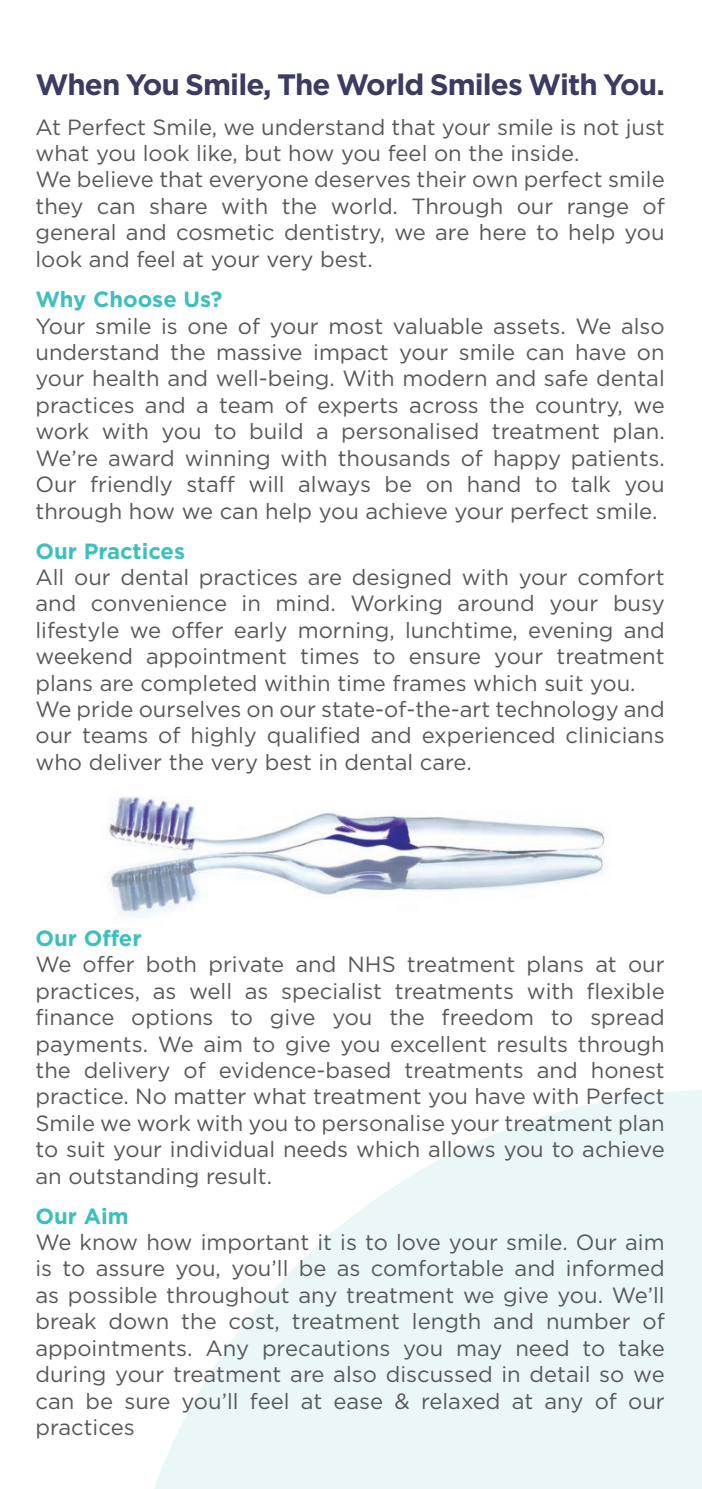
<style>
.page{position:relative;width:702px;height:1489px;background:#fff}
.page>*{position:absolute;margin:0;border:0;box-sizing:border-box;transform-origin:0 0}
.t1{font:700 29.5px "Gotham";letter-spacing:-.03em;color:#3c3b61}
.t2{font:22px/26.5px "Gotham";color:#57585a;text-align:justify}
.t3{font:700 22px "Gotham";color:#3dbfbd}
</style>
<div class="page">
<svg style="left:154px;top:1090px;width:548px;height:398px;fill:#ebf7f7"></svg>
<img style="left:107px;top:796px;width:500px;height:121px">
<h1 class="t1" style="left:35px;top:64px;width:630px">When You Smile, The World Smiles With You.</h1>
<p class="t2" style="left:35px;top:113px;width:631px;text-align:left">At Perfect Smile, we understand that your smile is not just what you look like, but how you feel on the inside.<br>We believe that everyone deserves their own perfect smile they can share with the world. Through our range of general and cosmetic dentistry, we are here to help you look and feel at your very best.</p>
<p class="t3" style="left:35px;top:285px;width:188px">Why Choose Us?</p>
<p class="t2" style="left:35px;top:312px;width:631px">Your smile is one of your most valuable assets. We also understand the massive impact your smile can have on your health and well-being. With modern and safe dental practices and a team of experts across the country, we work with you to build a personalised treatment plan.<br>We’re award winning with thousands of happy patients.<br>Our friendly staff will always be on hand to talk you through how we can help you achieve your perfect smile.</p>
<p class="t3" style="left:35px;top:536px;width:151px">Our Practices</p>
<p class="t2" style="left:35px;top:563px;width:631px;text-align:left">All our dental practices are designed with your comfort and convenience in mind. Working around your busy lifestyle we offer early morning, lunchtime, evening and weekend appointment times to ensure your treatment plans are completed within time frames which suit you.<br>We pride ourselves on our state-of-the-art technology and our teams of highly qualified and experienced clinicians who deliver the very best in dental care.</p>
<p class="t3" style="left:35px;top:923px;width:108px">Our Offer</p>
<p class="t2" style="left:35px;top:950px;width:630px">We offer both private and NHS treatment plans at our practices, as well as specialist treatments with flexible finance options to give you the freedom to spread payments. We aim to give you excellent results through the delivery of evidence-based treatments and honest practice. No matter what treatment you have with Perfect Smile we work with you to personalise your treatment plan to suit your individual needs which allows you to achieve an outstanding result.</p>
<p class="t3" style="left:35px;top:1201px;width:95px">Our Aim</p>
<p class="t2" style="left:35px;top:1228px;width:631px">We know how important it is to love your smile. Our aim is to assure you, you’ll be as comfortable and informed as possible throughout any treatment we give you. We’ll break down the cost, treatment length and number of appointments. Any precautions you may need to take during your treatment are also discussed in detail so we can be sure you’ll feel at ease &amp; relaxed at any of our practices</p>
</div>
